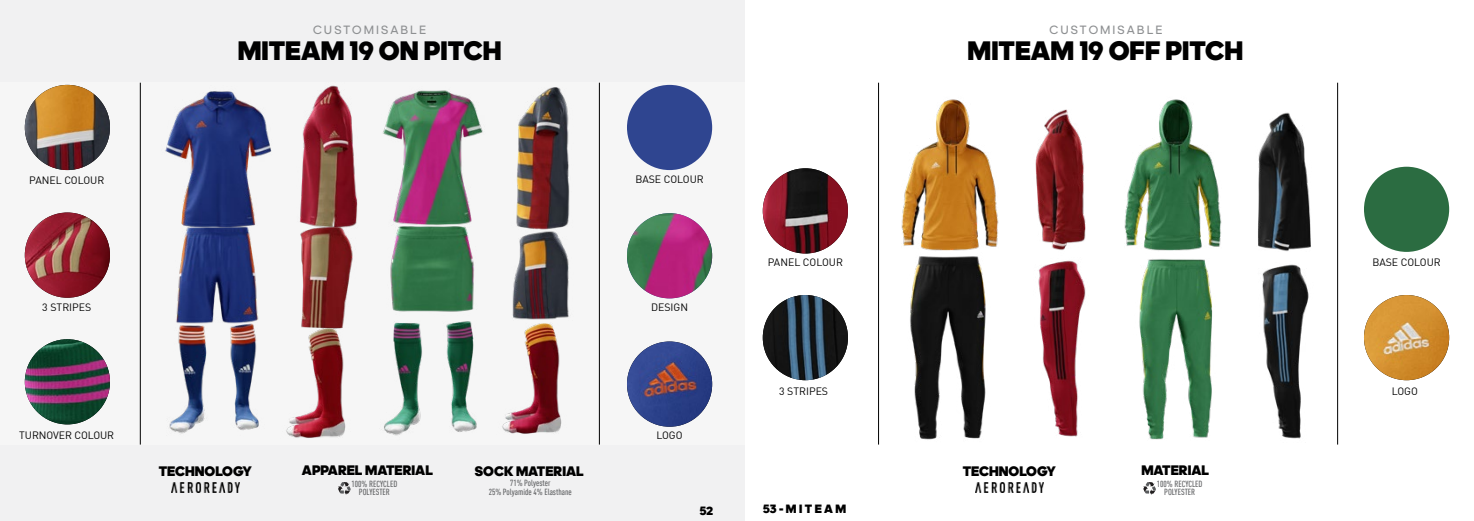
<style>
.page{position:relative;width:1474px;height:521px;background:#fff}
.page>*{position:absolute;margin:0;border:0;box-sizing:border-box;transform-origin:0 0}
.t1{font:900 27.12px "adineue PROTT";color:#000}
.t2{font:900 14px "adineue PROTT";color:#000}
.t3{font:12.25px "adineue PRO";letter-spacing:.2em;color:#8e9092}
.t4{font:900 12.25px "adineue PROTT";letter-spacing:.2em;color:#000}
.t5{font:10.5px "Adihaus DIN";color:#000}
.t6{font:500 condensed 8.75px/7.9px "Adihaus DIN";color:#636466;text-align:center}
</style>
<div class="page">
<div style="left:0;top:0;width:744px;height:521px;background:#f1f1f2"></div>
<div style="left:0;top:82px;width:744px;height:362px;background:#f6f6f6"></div>
<img style="left:165px;top:91px;width:89px;height:120px">
<img style="left:178px;top:211px;width:79px;height:79px">
<img style="left:139px;top:290px;width:118px;height:155px">
<img style="left:627px;top:341px;width:85px;height:86px;border-radius:43px">
<img style="left:171px;top:482px;width:68px;height:10px">
<svg style="left:338px;top:482px;width:13px;height:13px"></svg>
<hr style="left:140px;top:83px;width:1px;height:361px;background:#000">
<hr style="left:599px;top:83px;width:1px;height:361px;background:#000">
<img style="left:399px;top:90px;width:69px;height:114px">
<img style="left:390px;top:204px;width:84px;height:82px">
<img style="left:390px;top:286px;width:84px;height:150px">
<img style="left:254px;top:85px;width:145px;height:151px">
<img style="left:259px;top:216px;width:125px;height:90px">
<img style="left:246px;top:306px;width:144px;height:139px">
<img style="left:25px;top:212px;width:85px;height:86px;border-radius:43px">
<img style="left:25px;top:339px;width:85px;height:85px;border-radius:43px">
<img style="left:468px;top:82px;width:132px;height:151px">
<img style="left:483px;top:224px;width:107px;height:77px">
<img style="left:462px;top:301px;width:138px;height:144px">
<div style="left:627px;top:85px;width:85px;height:85px;background:#2f4590;border-radius:50%"></div>
<img style="left:25px;top:85px;width:85px;height:85px;border-radius:43px">
<img style="left:627px;top:213px;width:85px;height:85px;border-radius:43px">
<img style="left:879px;top:95px;width:102px;height:151px">
<img style="left:878px;top:246px;width:101px;height:199px">
<img style="left:1363px;top:295px;width:86px;height:85px;border-radius:43px">
<img style="left:975px;top:482px;width:68px;height:10px">
<svg style="left:1143px;top:482px;width:13px;height:13px"></svg>
<hr style="left:878px;top:83px;width:1px;height:361px;background:#000">
<hr style="left:1337px;top:83px;width:1px;height:361px;background:#000">
<img style="left:762px;top:168px;width:86px;height:85px;border-radius:43px">
<img style="left:762px;top:295px;width:86px;height:85px;border-radius:43px">
<div style="left:1363px;top:167px;width:86px;height:85px;background:#2b6c41;border-radius:50%"></div>
<img style="left:981px;top:109px;width:105px;height:141px">
<img style="left:970px;top:257px;width:114px;height:183px">
<img style="left:1124px;top:99px;width:89px;height:152px">
<img style="left:1084px;top:259px;width:121px;height:181px">
<img style="left:1213px;top:112px;width:126px;height:140px">
<img style="left:1194px;top:262px;width:171px;height:181px">
<p class="t3" style="left:313px;top:23px;width:114px">CUSTOMISABLE</p>
<h1 class="t1" style="left:238px;top:35px;width:265px">MITEAM 19 ON PITCH</h1>
<p class="t5" style="left:29px;top:172px;width:77px">PANEL COLOUR</p>
<p class="t5" style="left:635px;top:171px;width:70px">BASE COLOUR</p>
<p class="t5" style="left:42px;top:299px;width:50px">3 STRIPES</p>
<p class="t5" style="left:19px;top:427px;width:96px">TURNOVER COLOUR</p>
<h2 class="t2" style="left:159px;top:463px;width:95px">TECHNOLOGY</h2>
<h2 class="t2" style="left:302px;top:462px;width:132px">APPAREL MATERIAL</h2>
<p class="t6" style="left:351px;top:479px;width:47px">100% RECYCLED<br>POLYESTER</p>
<h2 class="t2" style="left:475px;top:463px;width:110px">SOCK MATERIAL</h2>
<p class="t6" style="left:489px;top:478px;width:85px;line-height:8.8px">71% Polyester<br>25% Polyamide 4% Elasthane</p>
<p class="t5" style="left:651px;top:299px;width:39px">DESIGN</p>
<p class="t5" style="left:656px;top:427px;width:27px">LOGO</p>
<p class="t4" style="left:699px;top:503px;width:15px">52</p>
<p class="t3" style="left:1049px;top:23px;width:114px">CUSTOMISABLE</p>
<h1 class="t1" style="left:967px;top:35px;width:277px">MITEAM 19 OFF PITCH</h1>
<p class="t5" style="left:767px;top:254px;width:77px">PANEL COLOUR</p>
<p class="t5" style="left:1372px;top:254px;width:70px">BASE COLOUR</p>
<p class="t5" style="left:779px;top:383px;width:50px">3 STRIPES</p>
<p class="t4" style="left:762px;top:501px;width:85px">53 - MITEAM</p>
<h2 class="t2" style="left:962px;top:463px;width:95px">TECHNOLOGY</h2>
<h2 class="t2" style="left:1141px;top:462px;width:69px">MATERIAL</h2>
<p class="t6" style="left:1156px;top:479px;width:47px">100% RECYCLED<br>POLYESTER</p>
<p class="t5" style="left:1391px;top:383px;width:27px">LOGO</p>
</div>
